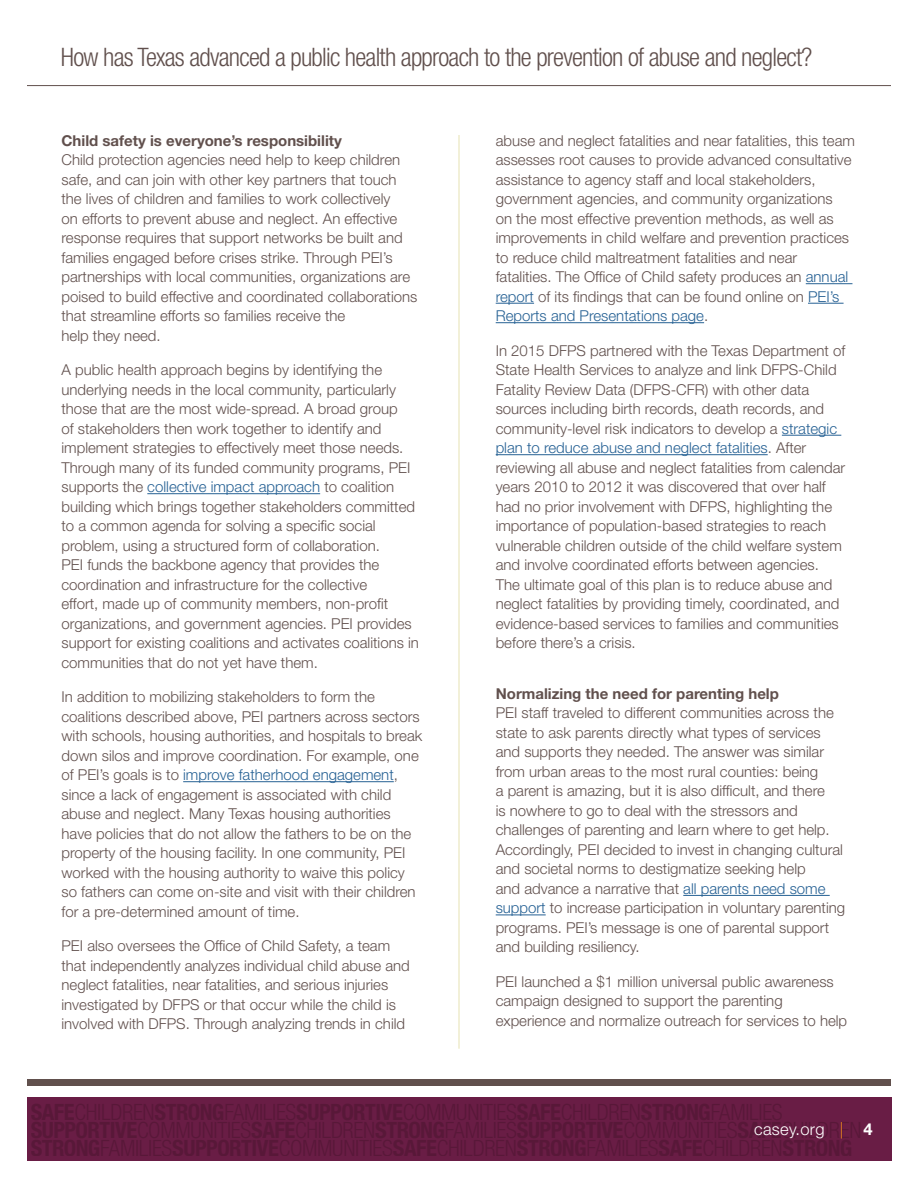
<style>
.page{position:relative;width:918px;height:1188px;background:#fff}
.page>*{position:absolute;margin:0;border:0;box-sizing:border-box;transform-origin:0 0}
.t1{font:300 condensed 25.5px "Helvetica Neue LT Std";letter-spacing:-.03em;color:#61504d}
.t2{font:300 16.5px "Helvetica Neue LT Std";letter-spacing:.02em;color:#fff}
.body{font:300 15px/19.5px "Helvetica Neue LT Std";color:#61504d}
.Head_3{font:700 15px "Helvetica Neue LT Std";color:#61504d}
.s1{color:#266194}
.s2{color:#f28a20}
.s3{font-weight:700}
</style>
<div class="page">
<div style="left:27px;top:1098px;width:864px;height:63px;background:#691d45"></div>
<div style="left:27px;top:1079px;width:864px;height:7px;background:#61504d"></div>
<hr style="left:27px;top:85px;width:864px;height:1px;background:#61504d">
<hr style="left:459px;top:135px;width:1px;height:914px;background:#e6e2b2">
<hr style="left:147px;top:493px;width:173px;height:1px;background:#266194">
<hr style="left:183px;top:781px;width:211px;height:1px;background:#266194">
<hr style="left:806px;top:283px;width:46px;height:1px;background:#266194">
<hr style="left:496px;top:303px;width:38px;height:1px;background:#266194">
<hr style="left:808px;top:303px;width:36px;height:1px;background:#266194">
<hr style="left:496px;top:322px;width:208px;height:1px;background:#266194">
<hr style="left:782px;top:435px;width:59px;height:1px;background:#266194">
<hr style="left:496px;top:454px;width:272px;height:1px;background:#266194">
<hr style="left:683px;top:895px;width:147px;height:1px;background:#266194">
<hr style="left:496px;top:915px;width:50px;height:1px;background:#266194">
<h1 class="t1" style="left:61px;top:42px;width:753px">How has Texas advanced a public health approach to the prevention of abuse and neglect?</h1>
<p class="Head_3" style="left:62px;top:131px;width:282px">Child safety is everyone’s responsibility</p>
<p class="body" style="left:62px;top:150px;width:357px">Child protection agencies need help to keep children safe, and can join with other key partners that touch the lives of children and families to work collectively<br>on efforts to prevent abuse and neglect. An effective response requires that support networks be built and families engaged before crises strike. Through PEI’s partnerships with local communities, organizations are poised to build effective and coordinated collaborations that streamline efforts so families receive the<br>help they need.</p>
<p class="body" style="left:62px;top:360px;width:359px">A public health approach begins by identifying the underlying needs in the local community, particularly those that are the most wide-spread. A broad group<br>of stakeholders then work together to identify and implement strategies to effectively meet those needs.<br>Through many of its funded community programs, PEI supports the <span class="s1">collective impact approach</span> to coalition building which brings together stakeholders committed to a common agenda for solving a specific social problem, using a structured form of collaboration.<br>PEI funds the backbone agency that provides the coordination and infrastructure for the collective<br>effort, made up of community members, non-profit organizations, and government agencies. PEI provides support for existing coalitions and activates coalitions in communities that do not yet have them.</p>
<p class="body" style="left:62px;top:687px;width:362px">In addition to mobilizing stakeholders to form the coalitions described above, PEI partners across sectors with schools, housing authorities, and hospitals to break down silos and improve coordination. For example, one of PEI’s goals is to <span class="s1">improve fatherhood engagement</span>, since a lack of engagement is associated with child abuse and neglect. Many Texas housing authorities have policies that do not allow the fathers to be on the property of the housing facility. In one community, PEI worked with the housing authority to waive this policy so fathers can come on-site and visit with their children for a pre-determined amount of time.</p>
<p class="body" style="left:62px;top:936px;width:350px">PEI also oversees the Office of Child Safety, a team that independently analyzes individual child abuse and neglect fatalities, near fatalities, and serious injuries investigated by DFPS or that occur while the child is involved with DFPS. Through analyzing trends in child</p>
<p class="body" style="left:496px;top:130px;width:361px">abuse and neglect fatalities and near fatalities, this team assesses root causes to provide advanced consultative assistance to agency staff and local stakeholders, government agencies, and community organizations<br>on the most effective prevention methods, as well as improvements in child welfare and prevention practices to reduce child maltreatment fatalities and near fatalities. The Office of Child safety produces an <span class="s1">annual report</span> of its findings that can be found online on <span class="s1">PEI’s Reports and Presentations page</span>.</p>
<p class="body" style="left:496px;top:340px;width:351px">In 2015 DFPS partnered with the Texas Department of State Health Services to analyze and link DFPS-Child Fatality Review Data (DFPS-CFR) with other data sources including birth records, death records, and community-level risk indicators to develop a <span class="s1">strategic plan to reduce abuse and neglect fatalities</span>. After reviewing all abuse and neglect fatalities from calendar years 2010 to 2012 it was discovered that over half had no prior involvement with DFPS, highlighting the importance of population-based strategies to reach vulnerable children outside of the child welfare system and involve coordinated efforts between agencies.<br>The ultimate goal of this plan is to reduce abuse and neglect fatalities by providing timely, coordinated, and evidence-based services to families and communities before there’s a crisis.</p>
<p class="Head_3" style="left:496px;top:684px;width:285px">Normalizing the need for parenting help</p>
<p class="body" style="left:496px;top:703px;width:351px">PEI staff traveled to different communities across the state to ask parents directly what types of services and supports they needed. The answer was similar from urban areas to the most rural counties: being<br>a parent is amazing, but it is also difficult, and there<br>is nowhere to go to deal with the stressors and challenges of parenting and learn where to get help.<br>Accordingly, PEI decided to invest in changing cultural and societal norms to destigmatize seeking help<br>and advance a narrative that <span class="s1">all parents need some support</span> to increase participation in voluntary parenting programs. PEI’s message is one of parental support and building resiliency.</p>
<p class="body" style="left:496px;top:972px;width:353px">PEI launched a $1 million universal public awareness campaign designed to support the parenting experience and normalize outreach for services to help</p>
<p class="t2" style="left:754px;top:1119px;width:120px">casey.org <span class="s2">|</span> <span class="s3">4</span></p>
</div>
